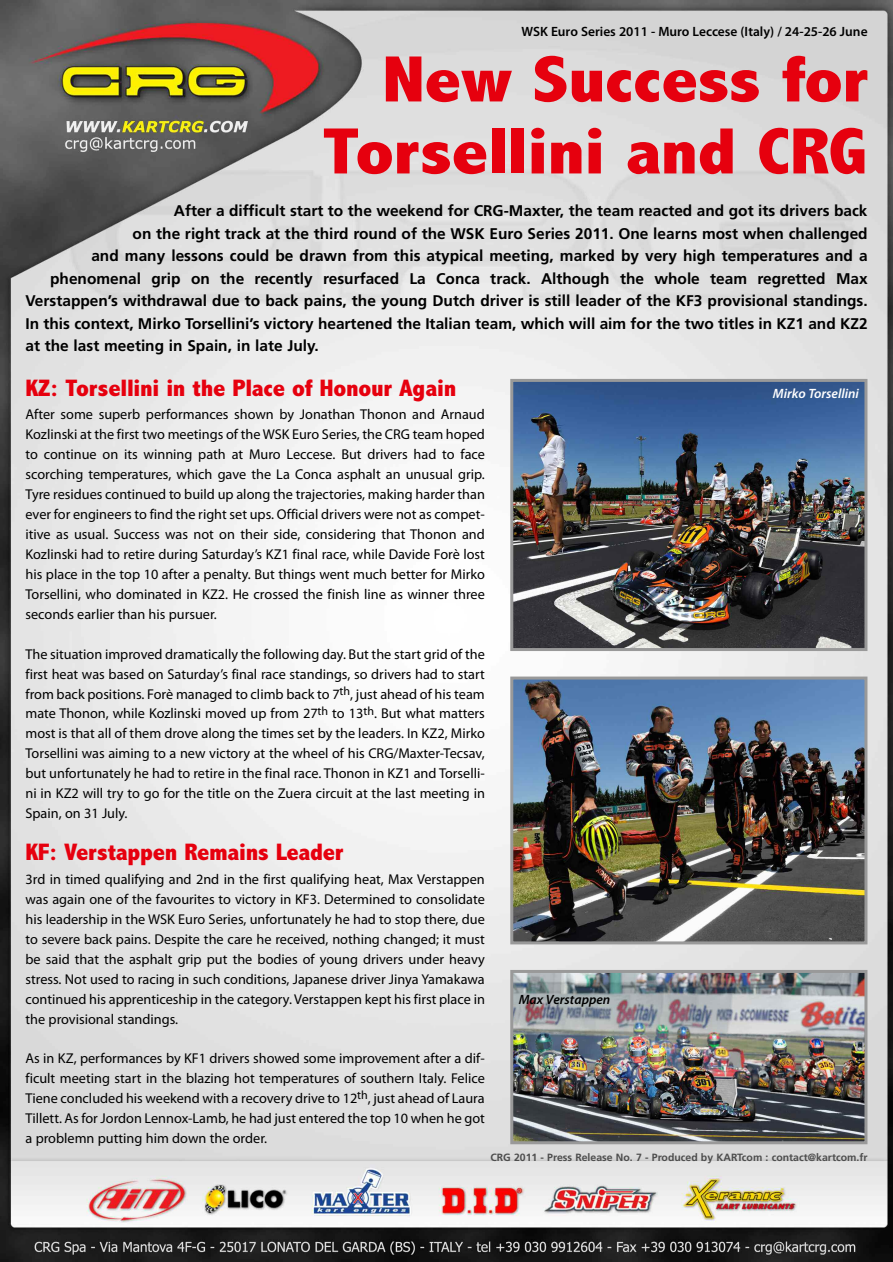
<style>
.page{position:relative;width:893px;height:1262px;background:#fff}
.page>*{position:absolute;margin:0;border:0;box-sizing:border-box;transform-origin:0 0}
.t1{font:800 condensed 66px/72px "Abadi";letter-spacing:-.01em;color:#e6000e;text-align:right;scale:1.2 1}
.t2{font:800 condensed 24px "Abadi";letter-spacing:-.01em;color:#e6000e;scale:1.1 1}
.t3{font:700 15.45px "Frutiger";color:#000}
.t4{font:14.25px/20px "Myriad Pro";color:#000;text-align:justify}
.t5{font:600 13.5px "Myriad Pro";color:#000}
.t6{font:italic 600 13.5px "Myriad Pro";color:#fff}
.t7{font:italic 600 13.5px "Myriad Pro";color:#000}
.t8{font:700 10.5px "Frutiger";color:#4d4d4d}
</style>
<div class="page">
<img style="left:0;top:0;width:892px;height:1262px">
<img style="left:514px;top:383px;width:349px;height:264px">
<div style="left:510px;top:379px;width:357px;height:272px;border:3px solid #999"></div>
<img style="left:514px;top:681px;width:349px;height:259px">
<div style="left:510px;top:677px;width:357px;height:267px;border:3px solid #999"></div>
<img style="left:514px;top:974px;width:349px;height:166px">
<div style="left:510px;top:970px;width:357px;height:174px;border:3px solid #999"></div>
<p class="t5" style="left:521px;top:27px;width:348px">WSK Euro Series 2011 - Muro Leccese (Italy) / 24-25-26 June</p>
<h1 class="t1" style="left:322px;top:43px;width:456px">New Success for<br>Torsellini and CRG</h1>
<p class="t3" style="left:174px;top:205px;width:695px">After a difficult start to the weekend for CRG-Maxter, the team reacted and got its drivers back</p>
<p class="t3" style="left:133px;top:227px;width:737px">on the right track at the third round of the WSK Euro Series 2011. One learns most when challenged</p>
<p class="t3" style="left:91px;top:250px;width:778px">and many lessons could be drawn from this atypical meeting, marked by very high temperatures and a</p>
<p class="t3" style="left:50px;top:272px;width:819px">phenomenal grip on the recently resurfaced La Conca track. Although the whole team regretted Max</p>
<p class="t3" style="left:26px;top:295px;width:844px">Verstappen’s withdrawal due to back pains, the young Dutch driver is still leader of the KF3 provisional standings.</p>
<p class="t3" style="left:26px;top:317px;width:844px">In this context, Mirko Torsellini’s victory heartened the Italian team, which will aim for the two titles in KZ1 and KZ2</p>
<p class="t3" style="left:26px;top:340px;width:295px">at the last meeting in Spain, in late July.</p>
<h2 class="t2" style="left:26px;top:373px;width:393px">KZ: Torsellini in the Place of Honour Again</h2>
<p class="t4" style="left:26px;top:406px;width:461px">After some superb performances shown by Jonathan Thonon and Arnaud Kozlinski at the first two meetings of the WSK Euro Series, the CRG team hoped to continue on its winning path at Muro Leccese. But drivers had to face scorching temperatures, which gave the La Conca asphalt an unusual grip.<br>Tyre residues continued to build up along the trajectories, making harder than ever for engineers to find the right set ups. Official drivers were not as compet&shy;itive as usual. Success was not on their side, considering that Thonon and Kozlinski had to retire during Saturday’s KZ1 final race, while Davide Forè lost his place in the top 10 after a penalty. But things went much better for Mirko Torsellini, who dominated in KZ2. He crossed the finish line as winner three seconds earlier than his pursuer.</p>
<p class="t4" style="left:26px;top:645px;width:461px">The situation improved dramatically the following day. But the start grid of the first heat was based on Saturday’s final race standings, so drivers had to start from back positions. Forè managed to climb back to 7<sup>th</sup>, just ahead of his team mate Thonon, while Kozlinski moved up from 27<sup>th</sup> to 13<sup>th</sup>. But what matters most is that all of them drove along the times set by the leaders. In KZ2, Mirko Torsellini was aiming to a new victory at the wheel of his CRG/Maxter-Tecsav, but unfortunately he had to retire in the final race. Thonon in KZ1 and Torselli&shy;ni in KZ2 will try to go for the title on the Zuera circuit at the last meeting in Spain, on 31 July.</p>
<h2 class="t2" style="left:26px;top:838px;width:291px">KF: Verstappen Remains Leader</h2>
<p class="t4" style="left:26px;top:870px;width:461px">3rd in timed qualifying and 2nd in the first qualifying heat, Max Verstappen was again one of the favourites to victory in KF3. Determined to consolidate his leadership in the WSK Euro Series, unfortunately he had to stop there, due to severe back pains. Despite the care he received, nothing changed; it must be said that the asphalt grip put the bodies of young drivers under heavy stress. Not used to racing in such conditions, Japanese driver Jinya Yamakawa continued his apprenticeship in the category. Verstappen kept his first place in the provisional standings.</p>
<p class="t4" style="left:26px;top:1050px;width:461px">As in KZ, performances by KF1 drivers showed some improvement after a dif&shy;ficult meeting start in the blazing hot temperatures of southern Italy. Felice Tiene concluded his weekend with a recovery drive to 12<sup>th</sup>, just ahead of Laura Tillett. As for Jordon Lennox-Lamb, he had just entered the top 10 when he got a problemn putting him down the order.</p>
<p class="t7" style="left:519px;top:994px;width:93px">Max Verstappen</p>
<p class="t6" style="left:773px;top:388px;width:88px">Mirko Torsellini</p>
<p class="t8" style="left:490px;top:1153px;width:379px">CRG 2011 - Press Release No. 7 - Produced by KARTcom : contact@kartcom.fr</p>
</div>
